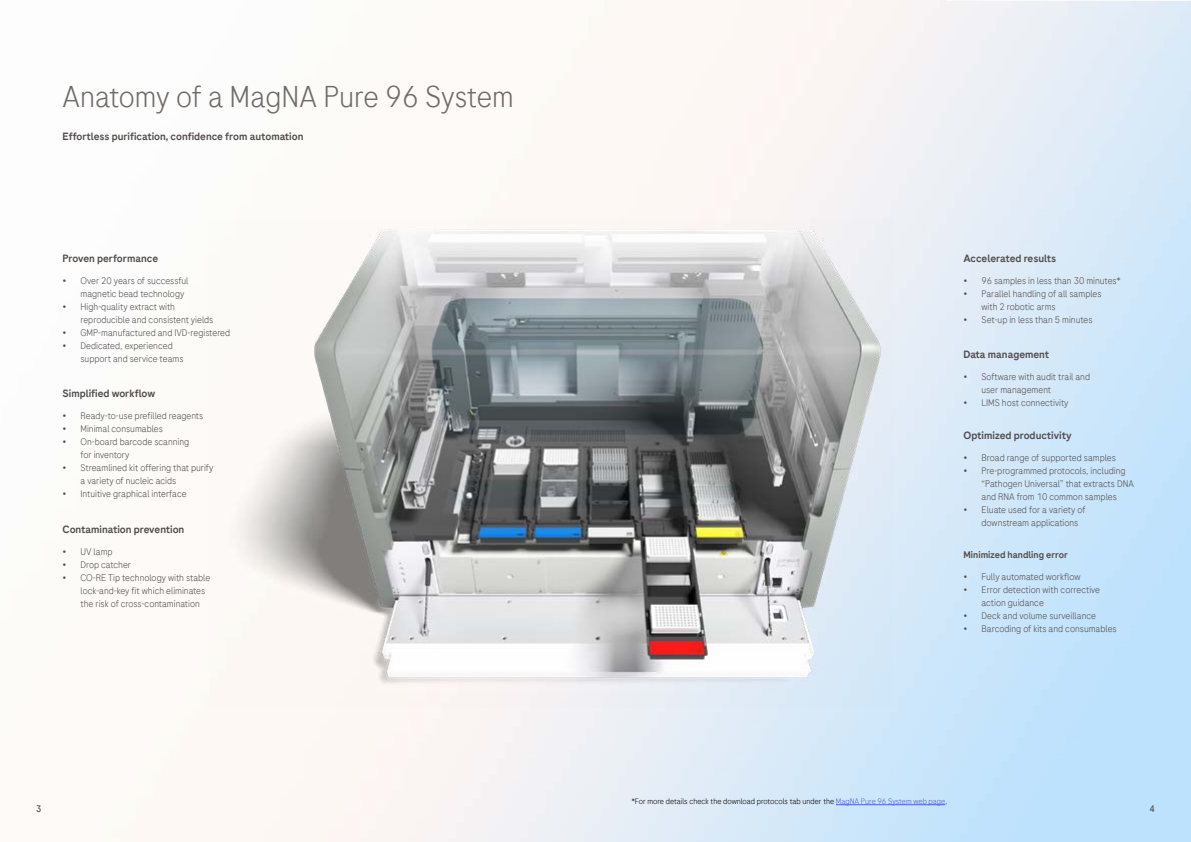
<style>
.page{position:relative;width:1191px;height:842px;background:#fff}
.page>*{position:absolute;margin:0;border:0;box-sizing:border-box;transform-origin:0 0}
.t1{font:300 30px "Roche Sans";color:#706b69}
.t2{font:500 10.5px "Roche Sans";color:#544f4f}
.t3{font:300 10.5px "Roche Sans";color:#544f4f}
.t4{font:300 9.5px/13px "Roche Sans";color:#544f4f}
.t5{font:500 9.5px "Roche Sans";color:#544f4f}
.t6{font:9.5px "Roche Sans";color:#000}
.t7{font:9.5px "Roche Sans";color:#544f4f}
.t8{font:300 8px "Roche Sans";color:#000}
.s1{color:#4f5cd6}
</style>
<div class="page">
<hr style="left:836px;top:804px;width:109px;height:1px;background:#4f5cd6">
<img style="left:210px;top:219px;width:682px;height:488px">
<h1 class="t1" style="left:62px;top:78px;width:453px">Anatomy of a MagNA Pure 96 System</h1>
<p class="t3" style="left:62px;top:130px;width:242px">Effortless purification, confidence from automation</p>
<p class="t2" style="left:62px;top:252px;width:97px">Proven performance</p>
<p class="t4" style="left:80px;top:274px;width:110px;text-indent:-18px">• Over 20 years of successful magnetic bead technology</p>
<p class="t4" style="left:80px;top:300px;width:134px;text-indent:-18px">• High-quality extract with reproducible and consistent yields</p>
<p class="t4" style="left:62px;top:326px;width:169px">• GMP-manufactured and IVD-registered</p>
<p class="t4" style="left:80px;top:339px;width:104px;text-indent:-18px">• Dedicated, experienced support and service teams</p>
<p class="t2" style="left:62px;top:386px;width:94px">Simplified workflow</p>
<p class="t4" style="left:62px;top:409px;width:142px">• Ready-to-use prefilled reagents</p>
<p class="t4" style="left:62px;top:422px;width:102px">• Minimal consumables</p>
<p class="t4" style="left:80px;top:434px;width:110px;text-indent:-18px">• On-board barcode scanning for inventory</p>
<p class="t4" style="left:80px;top:460px;width:134px;text-indent:-18px">• Streamlined kit offering that purify a variety of nucleic acids</p>
<p class="t4" style="left:62px;top:486px;width:126px">• Intuitive graphical interface</p>
<p class="t2" style="left:62px;top:522px;width:123px">Contamination prevention</p>
<p class="t4" style="left:62px;top:545px;width:52px">• UV lamp</p>
<p class="t4" style="left:62px;top:558px;width:70px">• Drop catcher</p>
<p class="t4" style="left:80px;top:570px;width:131px;text-indent:-18px">• CO-RE Tip technology with stable lock-and-key fit which eliminates the risk of cross-contamination</p>
<p class="t2" style="left:963px;top:252px;width:94px">Accelerated results</p>
<p class="t4" style="left:963px;top:274px;width:158px">• 96 samples in less than 30 minutes*</p>
<p class="t4" style="left:981px;top:287px;width:121px;text-indent:-18px">• Parallel handling of all samples with 2 robotic arms</p>
<p class="t4" style="left:963px;top:313px;width:131px">• Set-up in less than 5 minutes</p>
<p class="t2" style="left:963px;top:348px;width:87px">Data management</p>
<p class="t4" style="left:981px;top:370px;width:110px;text-indent:-18px">• Software with audit trail and user management</p>
<p class="t4" style="left:963px;top:396px;width:107px">• LIMS host connectivity</p>
<p class="t2" style="left:963px;top:429px;width:110px">Optimized productivity</p>
<p class="t4" style="left:963px;top:451px;width:154px">• Broad range of supported samples</p>
<p class="t4" style="left:981px;top:464px;width:154px;text-indent:-18px">• Pre-programmed protocols, including “Pathogen Universal” that extracts DNA and RNA from 10 common samples</p>
<p class="t4" style="left:981px;top:503px;width:105px;text-indent:-18px">• Eluate used for a variety of downstream applications</p>
<p class="t5" style="left:963px;top:548px;width:106px">Minimized handling error</p>
<p class="t4" style="left:963px;top:569px;width:118px">• Fully automated workflow</p>
<p class="t4" style="left:981px;top:582px;width:120px;text-indent:-18px">• Error detection with corrective action guidance</p>
<p class="t4" style="left:963px;top:608px;width:134px">• Deck and volume surveillance</p>
<p class="t4" style="left:963px;top:621px;width:155px">• Barcoding of kits and consumables</p>
<p class="t8" style="left:632px;top:796px;width:317px">*For more details check the download protocols tab under the <span class="s1">MagNA Pure 96 System web page</span>.</p>
<p class="t7" style="left:36px;top:803px;width:7px">3</p>
<p class="t7" style="left:1149px;top:803px;width:7px">4</p>
<p class="t6" style="left:36px;top:803px;width:8px">D</p>
<p class="t6" style="left:1149px;top:803px;width:7px">E</p>
</div>
